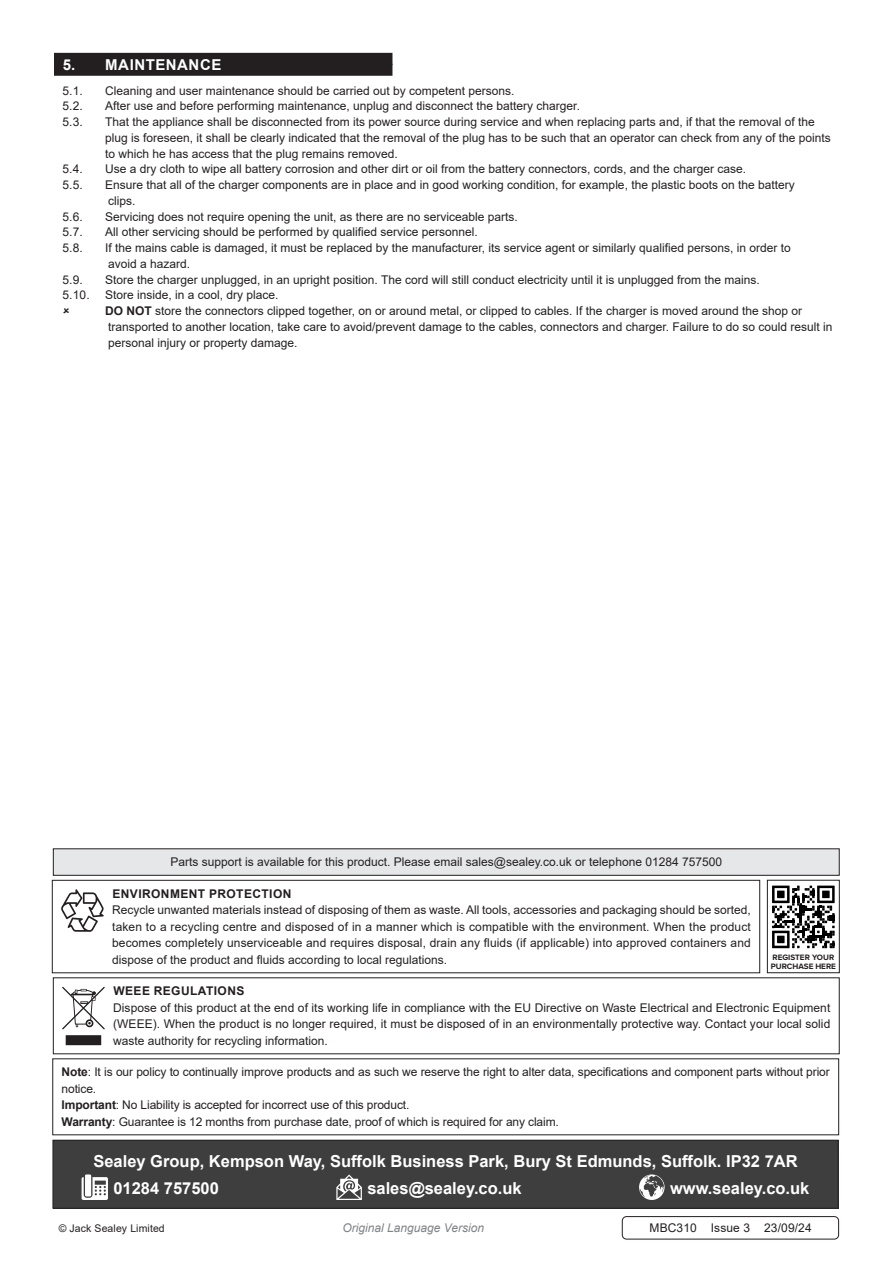
<style>
.page{position:relative;width:893px;height:1263px;background:#fff}
.page>*{position:absolute;margin:0;border:0;box-sizing:border-box;transform-origin:0 0}
.Footer_Contact_Information{font:700 16.5px "Arial";color:#fff}
.t1{font:700 15px "Arial";letter-spacing:.035em;color:#fff}
.Enviroment_Protection_Body{font:12px/16.5px "Arial";color:#231f20;text-align:justify}
.Important_Notification_Body{font:12px/16.5px "Arial";letter-spacing:-.01em;color:#231f20}
.Weee_Regulation_Body{font:12px/16.5px "Arial";color:#231f20;text-align:justify}
.Body{font:12px/15.8px "Arial";color:#231f20}
.Parts_Support_Body{font:12px "Arial";color:#231f20}
.t2{font:italic 12px "Arial";color:#808285}
.Enviroment_Protection_Header{font:700 12px "Arial";letter-spacing:.035em;color:#231f20}
.Body__Footer{font:12px "Arial";letter-spacing:.01em;color:#231f20}
.Weee_Regulation_Header{font:700 12px "Arial";letter-spacing:.035em;color:#231f20}
.Body__Justified__7pt{font:10.5px "Arial";letter-spacing:.01em;color:#231f20}
.t3{font:700 8.1px/9.4px "Proxima Nova";color:#231f20}
.s1{font-weight:700}
</style>
<div class="page">
<div style="left:53px;top:1140px;width:785px;height:68px;background:#3e3e3f"></div>
<svg style="left:82px;top:1177px;width:26px;height:23px"></svg>
<div style="left:85px;top:1174px;width:6px;height:22px;background:#fff"></div>
<svg style="left:336px;top:1174px;width:26px;height:26px"></svg>
<svg style="left:639px;top:1174px;width:26px;height:26px"></svg>
<div style="left:53px;top:1140px;width:785px;height:68px;border:1px solid #231f20"></div>
<div style="left:52px;top:880px;width:708px;height:93px;border:1px solid #231f20"></div>
<svg style="left:61px;top:889px;width:43px;height:43px"></svg>
<div style="left:66px;top:1036px;width:34px;height:8px;background:#231f20"></div>
<div style="left:66px;top:1035px;width:35px;height:10px;border:2px solid #231f20"></div>
<svg style="left:62px;top:987px;width:43px;height:42px"></svg>
<div style="left:53px;top:849px;width:786px;height:26px;background:#e6e7e9"></div>
<div style="left:53px;top:848px;width:787px;height:28px;border:1px solid #231f20"></div>
<svg style="left:772px;top:885px;width:63px;height:64px"></svg>
<div style="left:767px;top:880px;width:73px;height:93px;border:1px solid #231f20"></div>
<div style="left:54px;top:64px;width:338px;height:12px;background:#231f20"></div>
<div style="left:54px;top:53px;width:338px;height:12px;background:#231f20"></div>
<div style="left:622px;top:1216px;width:217px;height:23px;border:1px solid #231f20;border-radius:4px"></div>
<p class="t1" style="left:63px;top:54px;width:160px">5. MAINTENANCE</p>
<p class="Enviroment_Protection_Body" style="left:63px;top:82px;width:22px">5.1.</p>
<p class="Enviroment_Protection_Body" style="left:105px;top:82px;width:411px">Cleaning and user maintenance should be carried out by competent persons.</p>
<p class="Enviroment_Protection_Body" style="left:63px;top:98px;width:22px">5.2.</p>
<p class="Enviroment_Protection_Body" style="left:105px;top:98px;width:476px">After use and before performing maintenance, unplug and disconnect the battery charger.</p>
<p class="Enviroment_Protection_Body" style="left:63px;top:113px;width:22px">5.3.</p>
<p class="Enviroment_Protection_Body" style="left:105px;top:114px;width:727px;line-height:15.8px;text-align:left">That the appliance shall be disconnected from its power source during service and when replacing parts and, if that the removal of the plug is foreseen, it shall be clearly indicated that the removal of the plug has to be such that an operator can check from any of the points to which he has access that the plug remains removed.</p>
<p class="Enviroment_Protection_Body" style="left:63px;top:161px;width:22px">5.4.</p>
<p class="Enviroment_Protection_Body" style="left:105px;top:161px;width:642px">Use a dry cloth to wipe all battery corrosion and other dirt or oil from the battery connectors, cords, and the charger case.</p>
<p class="Enviroment_Protection_Body" style="left:63px;top:176px;width:22px">5.5.</p>
<p class="Enviroment_Protection_Body" style="left:105px;top:176px;width:691px">Ensure that all of the charger components are in place and in good working condition, for example, the plastic boots on the battery</p>
<p class="Body" style="left:108px;top:193px;width:29px">clips.</p>
<p class="Enviroment_Protection_Body" style="left:63px;top:208px;width:22px">5.6.</p>
<p class="Enviroment_Protection_Body" style="left:105px;top:208px;width:414px">Servicing does not require opening the unit, as there are no serviceable parts.</p>
<p class="Enviroment_Protection_Body" style="left:63px;top:224px;width:22px">5.7.</p>
<p class="Enviroment_Protection_Body" style="left:105px;top:224px;width:374px">All other servicing should be performed by qualified service personnel.</p>
<p class="Enviroment_Protection_Body" style="left:63px;top:239px;width:22px">5.8.</p>
<p class="Enviroment_Protection_Body" style="left:105px;top:239px;width:687px">If the mains cable is damaged, it must be replaced by the manufacturer, its service agent or similarly qualified persons, in order to</p>
<p class="Body" style="left:108px;top:256px;width:84px">avoid a hazard.</p>
<p class="Enviroment_Protection_Body" style="left:63px;top:271px;width:22px">5.9.</p>
<p class="Enviroment_Protection_Body" style="left:105px;top:271px;width:656px">Store the charger unplugged, in an upright position. The cord will still conduct electricity until it is unplugged from the mains.</p>
<p class="Enviroment_Protection_Body" style="left:63px;top:287px;width:29px">5.10.</p>
<p class="Enviroment_Protection_Body" style="left:105px;top:287px;width:175px">Store inside, in a cool, dry place.</p>
<p class="Enviroment_Protection_Body" style="left:105px;top:302px;width:699px"><span class="s1">DO NOT</span> store the connectors clipped together, on or around metal, or clipped to cables. If the charger is moved around the shop or</p>
<p class="Body" style="left:108px;top:319px;width:726px">transported to another location, take care to avoid/prevent damage to the cables, connectors and charger. Failure to do so could result in personal injury or property damage.</p>
<p class="Parts_Support_Body" style="left:170px;top:854px;width:553px">Parts support is available for this product. Please email sales@sealey.co.uk or telephone 01284 757500</p>
<p class="Enviroment_Protection_Header" style="left:112px;top:885px;width:181px">ENVIRONMENT PROTECTION</p>
<p class="Enviroment_Protection_Body" style="left:112px;top:902px;width:640px">Recycle unwanted materials instead of disposing of them as waste. All tools, accessories and packaging should be sorted, taken to a recycling centre and disposed of in a manner which is compatible with the environment. When the product becomes completely unserviceable and requires disposal, drain any fluids (if applicable) into approved containers and dispose of the product and fluids according to local regulations.</p>
<p class="t3" style="left:771px;top:952px;width:67px">REGISTER YOUR<br>PURCHASE HERE</p>
<p class="Weee_Regulation_Header" style="left:113px;top:983px;width:133px">WEEE REGULATIONS</p>
<p class="Weee_Regulation_Body" style="left:113px;top:999px;width:719px">Dispose of this product at the end of its working life in compliance with the EU Directive on Waste Electrical and Electronic Equipment (WEEE). When the product is no longer required, it must be disposed of in an environmentally protective way. Contact your local solid waste authority for recycling information.</p>
<p class="Important_Notification_Body" style="left:62px;top:1064px;width:770px"><span class="s1">Note</span>: It is our policy to continually improve products and as such we reserve the right to alter data, specifications and component parts without prior notice.</p>
<p class="Important_Notification_Body" style="left:62px;top:1097px;width:349px"><span class="s1">Important</span>: No Liability is accepted for incorrect use of this product.</p>
<p class="Important_Notification_Body" style="left:62px;top:1113px;width:499px"><span class="s1">Warranty</span>: Guarantee is 12 months from purchase date, proof of which is required for any claim.</p>
<p class="Footer_Contact_Information" style="left:93px;top:1149px;width:706px">Sealey Group, Kempson Way, Suffolk Business Park, Bury St Edmunds, Suffolk. IP32 7AR</p>
<p class="Footer_Contact_Information" style="left:113px;top:1176px;width:107px">01284 757500</p>
<p class="Footer_Contact_Information" style="left:367px;top:1176px;width:156px">sales@sealey.co.uk</p>
<p class="Footer_Contact_Information" style="left:670px;top:1176px;width:141px">www.sealey.co.uk</p>
<p class="Body__Justified__7pt" style="left:59px;top:1221px;width:108px">© Jack Sealey Limited</p>
<p class="t2" style="left:342px;top:1220px;width:143px">Original Language Version</p>
<p class="Body__Footer" style="left:649px;top:1220px;width:164px">MBC310 Issue 3 23/09/24</p>
</div>
